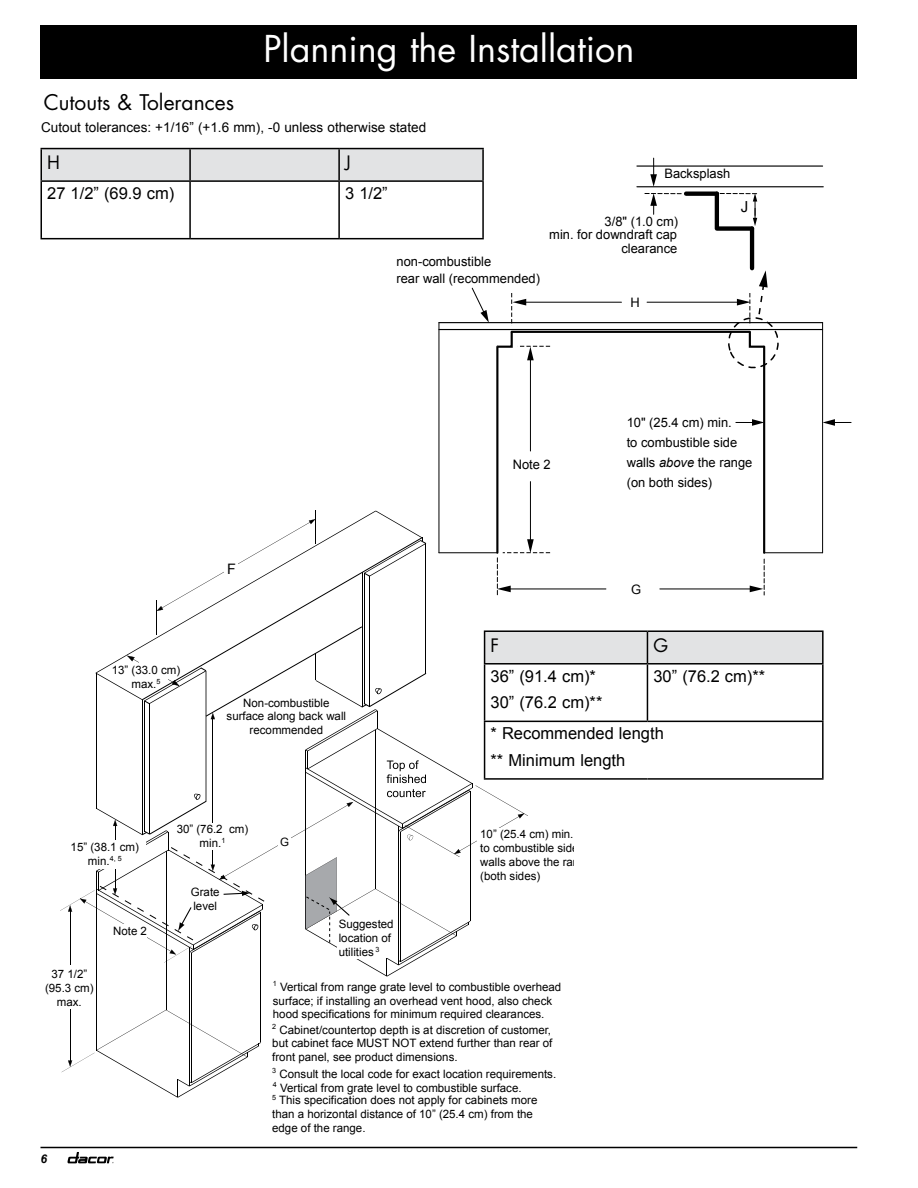
<style>
.page{position:relative;width:918px;height:1188px;background:#fff}
.page>*{position:absolute;margin:0;border:0;box-sizing:border-box;transform-origin:0 0}
.t1{font:36px "Futura Std";color:#fff}
.t2{font:21px "Futura Std";color:#000}
.t3{font:18px "Futura Std";color:#000}
.t4{font:16.5px/26.5px "Arial";color:#000}
.t5{font:15.15px "Arial";color:#000}
.t6{font:14.4px "Arial";color:#000}
.t7{font:13.5px "Arial";color:#000}
.t8{font:13.05px/20px "Arial";color:#000}
.t9{font:italic 700 12px "Arial";color:#000}
.t10{font:11.55px/13.8px "Arial";color:#000}
.s1{font-style:italic}
</style>
<div class="page">
<svg style="left:68px;top:1152px;width:46px;height:11px"></svg>
<hr style="left:40px;top:1147px;width:817px;height:1px;background:#000">
<div style="left:40px;top:25px;width:817px;height:54px;background:#000"></div>
<hr style="left:439px;top:323px;width:1px;height:230px;background:#000">
<hr style="left:512px;top:331px;width:238px;height:2px;background:#000">
<hr style="left:822px;top:323px;width:1px;height:230px;background:#000">
<hr style="left:439px;top:322px;width:384px;height:1px;background:#000">
<hr style="left:496px;top:347px;width:2px;height:206px;background:#000">
<hr style="left:763px;top:347px;width:2px;height:206px;background:#000">
<hr style="left:439px;top:329px;width:384px;height:1px;background:#000">
<svg style="left:823px;top:419px;width:28px;height:7px"></svg>
<svg style="left:736px;top:419px;width:28px;height:7px"></svg>
<hr style="left:530px;top:358px;width:1px;height:93px;background:#000">
<hr style="left:530px;top:482px;width:1px;height:60px;background:#000">
<hr style="left:647px;top:302px;width:92px;height:1px;background:#000">
<hr style="left:524px;top:302px;width:97px;height:1px;background:#000">
<svg style="left:471px;top:287px;width:18px;height:36px"></svg>
<svg style="left:495px;top:293px;width:55px;height:67px"></svg>
<svg style="left:725px;top:270px;width:56px;height:101px"></svg>
<svg style="left:686px;top:192px;width:27px;height:4px"></svg>
<hr style="left:637px;top:165px;width:186px;height:2px;background:#000">
<hr style="left:750px;top:229px;width:4px;height:39px;background:#000">
<svg style="left:650px;top:158px;width:7px;height:28px"></svg>
<svg style="left:645px;top:193px;width:36px;height:21px"></svg>
<hr style="left:637px;top:186px;width:186px;height:1px;background:#000">
<svg style="left:713px;top:191px;width:45px;height:42px"></svg>
<hr style="left:96px;top:889px;width:1px;height:161px;background:#000">
<hr style="left:189px;top:947px;width:1px;height:139px;background:#000">
<hr style="left:191px;top:953px;width:1px;height:130px;background:#000">
<hr style="left:261px;top:912px;width:1px;height:130px;background:#000">
<hr style="left:166px;top:851px;width:1px;height:159px;background:#000">
<hr style="left:70px;top:910px;width:1px;height:154px;background:#000">
<hr style="left:315px;top:510px;width:1px;height:34px;background:#000">
<svg style="left:61px;top:1010px;width:200px;height:88px"></svg>
<div style="left:46px;top:966px;width:49px;height:43px;background:#fff"></div>
<svg style="left:60px;top:511px;width:763px;height:466px"></svg>
<hr style="left:484px;top:630px;width:163px;height:2px;background:#000">
<hr style="left:484px;top:632px;width:1px;height:31px;background:#000">
<hr style="left:647px;top:630px;width:177px;height:2px;background:#000">
<hr style="left:647px;top:632px;width:1px;height:31px;background:#000">
<hr style="left:822px;top:632px;width:2px;height:31px;background:#000">
<hr style="left:484px;top:663px;width:163px;height:2px;background:#000">
<hr style="left:484px;top:665px;width:1px;height:56px;background:#000">
<hr style="left:647px;top:663px;width:177px;height:2px;background:#000">
<hr style="left:647px;top:665px;width:1px;height:56px;background:#000">
<hr style="left:822px;top:665px;width:2px;height:56px;background:#000">
<hr style="left:484px;top:721px;width:163px;height:1px;background:#000">
<hr style="left:484px;top:722px;width:1px;height:56px;background:#000">
<hr style="left:647px;top:721px;width:177px;height:1px;background:#000">
<hr style="left:822px;top:722px;width:2px;height:56px;background:#000">
<hr style="left:484px;top:778px;width:163px;height:2px;background:#000">
<hr style="left:647px;top:778px;width:177px;height:2px;background:#000">
<div style="left:42px;top:149px;width:440px;height:31px;background:#e2e3e4"></div>
<hr style="left:40px;top:148px;width:150px;height:1px;background:#000">
<hr style="left:40px;top:149px;width:2px;height:31px;background:#000">
<hr style="left:190px;top:148px;width:149px;height:1px;background:#000">
<hr style="left:189px;top:149px;width:2px;height:31px;background:#000">
<hr style="left:339px;top:148px;width:145px;height:1px;background:#000">
<hr style="left:338px;top:149px;width:2px;height:31px;background:#000">
<hr style="left:482px;top:149px;width:2px;height:31px;background:#000">
<hr style="left:40px;top:180px;width:150px;height:2px;background:#000">
<hr style="left:40px;top:182px;width:2px;height:56px;background:#000">
<hr style="left:190px;top:180px;width:149px;height:2px;background:#000">
<hr style="left:189px;top:182px;width:2px;height:56px;background:#000">
<hr style="left:339px;top:180px;width:145px;height:2px;background:#000">
<hr style="left:338px;top:182px;width:2px;height:56px;background:#000">
<hr style="left:482px;top:182px;width:2px;height:56px;background:#000">
<hr style="left:40px;top:238px;width:150px;height:1px;background:#000">
<hr style="left:190px;top:238px;width:149px;height:1px;background:#000">
<hr style="left:339px;top:238px;width:145px;height:1px;background:#000">
<h2 class="t2" style="left:44px;top:88px;width:192px">Cutouts &amp; Tolerances</h2>
<h1 class="t1" style="left:263px;top:26px;width:372px">Planning the Installation</h1>
<p class="t7" style="left:41px;top:119px;width:386px">Cutout tolerances: +1/16” (+1.6 mm), -0 unless otherwise stated</p>
<h3 class="t3" style="left:47px;top:151px;width:14px">H</h3>
<h3 class="t3" style="left:345px;top:151px;width:7px">J</h3>
<h3 class="t4" style="left:47px;top:180px;width:129px">27 1/2” (69.9 cm)</h3>
<h3 class="t4" style="left:345px;top:180px;width:44px">3 1/2”</h3>
<p class="t8" style="left:396px;top:253px;width:145px;line-height:16.8px">non-combustible<br>rear wall (recommended)</p>
<p class="t8" style="left:664px;top:164px;width:68px">Backsplash</p>
<p class="t8" style="left:549px;top:215px;width:130px;line-height:12.8px;text-align:right">3/8" (1.0 cm)<br>min. for downdraft cap</p>
<p class="t8" style="left:621px;top:239px;width:58px">clearance</p>
<p class="t8" style="left:631px;top:292px;width:11px">H</p>
<h3 class="t5" style="left:741px;top:197px;width:9px">J</h3>
<p class="t10" style="left:112px;top:663px;width:70px;text-align:center">13” (33.0 cm) max.<sup>5</sup></p>
<p class="t6" style="left:227px;top:559px;width:10px">F</p>
<p class="t10" style="left:227px;top:696px;width:121px;text-align:center">Non-combustible surface along back wall recommended</p>
<p class="t10" style="left:71px;top:840px;width:70px;text-align:center">15” (38.1 cm) min.<sup>4,</sup> <sup>5</sup></p>
<p class="t10" style="left:113px;top:924px;width:35px">Note 2</p>
<p class="t10" style="left:177px;top:822px;width:73px;text-align:center">30” (76.2 cm) min.<sup>1</sup></p>
<p class="t10" style="left:191px;top:885px;width:30px">Grate level</p>
<p class="t10" style="left:280px;top:835px;width:10px">G</p>
<p class="t10" style="left:339px;top:917px;width:56px">Suggested location of utilities <sup>3</sup></p>
<p class="t8" style="left:513px;top:454px;width:40px">Note 2</p>
<p class="t8" style="left:627px;top:412px;width:127px">10" (25.4 cm) min.<br>to combustible side walls <span class="s1">above</span> the range (on both sides)</p>
<p class="t8" style="left:631px;top:579px;width:12px">G</p>
<h3 class="t3" style="left:491px;top:634px;width:10px">F</h3>
<h3 class="t3" style="left:653px;top:634px;width:16px">G</h3>
<h3 class="t4" style="left:491px;top:663px;width:113px">36” (91.4 cm)*<br>30” (76.2 cm)**</h3>
<h3 class="t4" style="left:653px;top:663px;width:113px">30” (76.2 cm)**</h3>
<h3 class="t4" style="left:491px;top:720px;width:175px">* Recommended length ** Minimum length</h3>
<p class="t10" style="left:480px;top:827px;width:113px">10” (25.4 cm) min.<br>to combustible side walls above the range (both sides)</p>
<p class="t10" style="left:45px;top:967px;width:50px;text-align:center">37 1/2” (95.3 cm) max.</p>
<p class="t9" style="left:40px;top:1151px;width:8px">6</p>
<p class="t10" style="left:273px;top:980px;width:290px"><sup>1</sup> Vertical from range grate level to combustible overhead surface; if installing an overhead vent hood, also check hood specifications for minimum required clearances.</p>
<p class="t10" style="left:272px;top:1023px;width:282px;text-align:justify"><sup>2</sup> Cabinet/countertop depth is at discretion of customer, but cabinet face MUST NOT extend further than rear of front panel, see product dimensions.</p>
<p class="t10" style="left:272px;top:1067px;width:285px"><sup>3</sup> Consult the local code for exact location requirements.</p>
<p class="t10" style="left:273px;top:1081px;width:250px"><sup>4</sup> Vertical from grate level to combustible surface.</p>
<p class="t10" style="left:272px;top:1093px;width:267px"><sup>5</sup> This specification does not apply for cabinets more than a horizontal distance of 10” (25.4 cm) from the edge of the range.</p>
</div>
